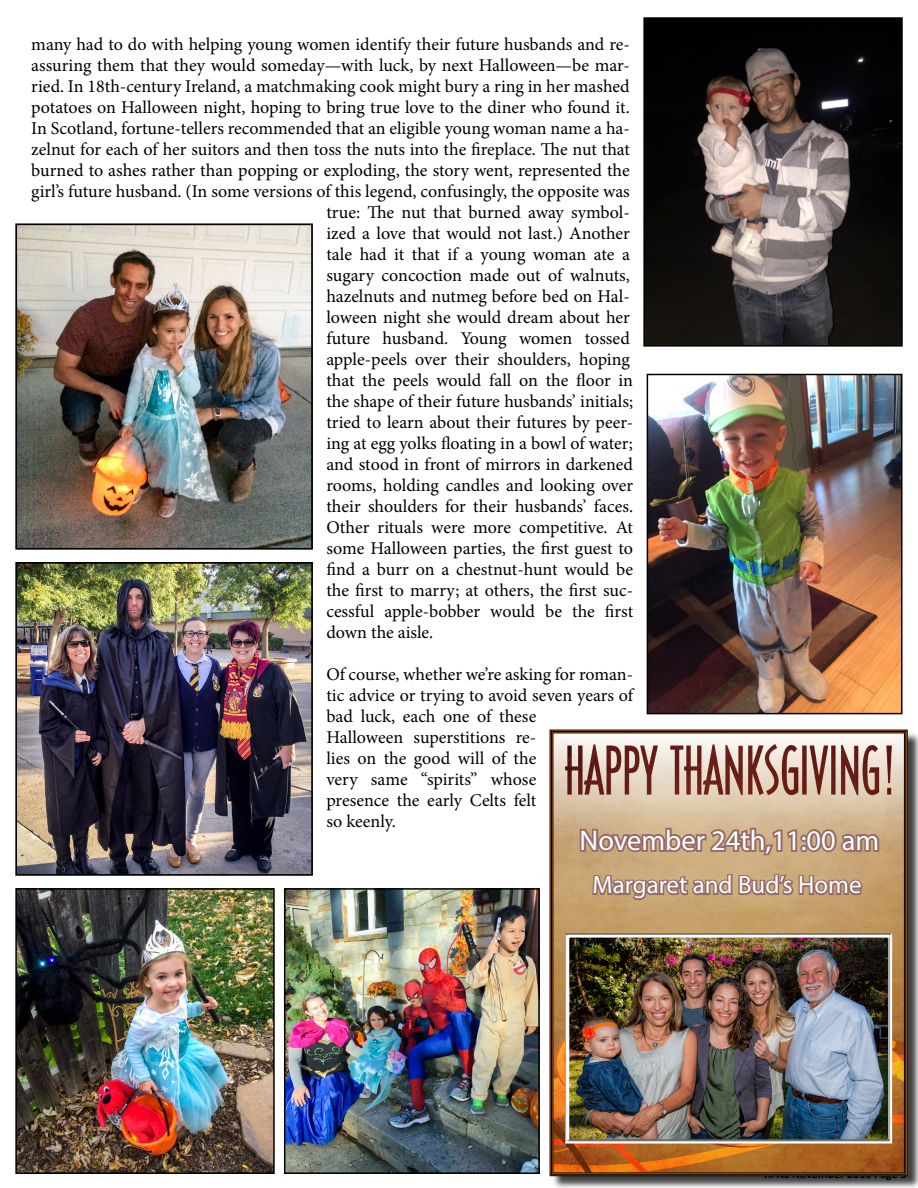
<style>
.page{position:relative;width:918px;height:1188px;background:#fff}
.page>*{position:absolute;margin:0;border:0;box-sizing:border-box;transform-origin:0 0}
.t1{font:28.5px "Myriad Pro";color:#fff}
.t2{font:25.05px "Myriad Pro";color:#fff}
.t3{font:18px/21px "Minion Pro";letter-spacing:-.005em;color:#000}
.t4{font:700 12px "Calibri";color:#000}
</style>
<div class="page">
<img style="left:650px;top:377px;width:249px;height:334px">
<div style="left:647px;top:374px;width:255px;height:340px;border:2px solid #000"></div>
<img style="left:646px;top:20px;width:254px;height:324px">
<div style="left:643px;top:17px;width:260px;height:330px;border:2px solid #000"></div>
<img style="left:287px;top:891px;width:250px;height:280px">
<div style="left:284px;top:888px;width:256px;height:286px;border:2px solid #000"></div>
<img style="left:18px;top:565px;width:292px;height:308px">
<div style="left:15px;top:562px;width:298px;height:314px;border:2px solid #000"></div>
<img style="left:18px;top:891px;width:254px;height:280px">
<div style="left:15px;top:888px;width:260px;height:286px;border:2px solid #000"></div>
<img style="left:18px;top:226px;width:292px;height:321px">
<div style="left:15px;top:223px;width:298px;height:327px;border:2px solid #000"></div>
<div style="left:552px;top:731px;width:366px;height:457px;background:#000;opacity:.75"></div>
<svg style="left:550px;top:730px;width:358px;height:446px"></svg>
<svg style="left:578px;top:760px;width:303px;height:164px"></svg>
<div style="left:556px;top:924px;width:346px;height:221px;background:#000;opacity:.75"></div>
<p class="t3" style="left:31px;top:34px;width:600px">many had to do with helping young women identify their future husbands and re-</p>
<p class="t3" style="left:31px;top:55px;width:600px">assuring them that they would someday—with luck, by next Halloween—be mar-</p>
<p class="t3" style="left:31px;top:76px;width:600px">ried. In 18th-century Ireland, a matchmaking cook might bury a ring in her mashed</p>
<p class="t3" style="left:31px;top:97px;width:600px">potatoes on Halloween night, hoping to bring true love to the diner who found it.</p>
<p class="t3" style="left:31px;top:118px;width:600px">In Scotland, fortune-tellers recommended that an eligible young woman name a ha-</p>
<p class="t3" style="left:31px;top:139px;width:600px">zelnut for each of her suitors and then toss the nuts into the fireplace. The nut that</p>
<p class="t3" style="left:31px;top:160px;width:600px">burned to ashes rather than popping or exploding, the story went, represented the</p>
<p class="t3" style="left:31px;top:181px;width:600px">girl’s future husband. (In some versions of this legend, confusingly, the opposite was</p>
<p class="t3" style="left:326px;top:202px;width:305px">true: The nut that burned away symbol-</p>
<p class="t3" style="left:326px;top:223px;width:305px">ized a love that would not last.) Another</p>
<p class="t3" style="left:326px;top:244px;width:305px">tale had it that if a young woman ate a</p>
<p class="t3" style="left:326px;top:265px;width:305px">sugary concoction made out of walnuts,</p>
<p class="t3" style="left:326px;top:286px;width:305px">hazelnuts and nutmeg before bed on Hal-</p>
<p class="t3" style="left:326px;top:307px;width:305px">loween night she would dream about her</p>
<p class="t3" style="left:326px;top:328px;width:305px">future husband. Young women tossed</p>
<p class="t3" style="left:326px;top:349px;width:305px">apple-peels over their shoulders, hoping</p>
<p class="t3" style="left:326px;top:370px;width:308px">that the peels would fall on the floor in</p>
<p class="t3" style="left:326px;top:391px;width:308px">the shape of their future husbands’ initials;</p>
<p class="t3" style="left:326px;top:412px;width:308px">tried to learn about their futures by peer-</p>
<p class="t3" style="left:326px;top:433px;width:308px">ing at egg yolks floating in a bowl of water;</p>
<p class="t3" style="left:326px;top:454px;width:308px">and stood in front of mirrors in darkened</p>
<p class="t3" style="left:326px;top:475px;width:308px">rooms, holding candles and looking over</p>
<p class="t3" style="left:326px;top:496px;width:308px">their shoulders for their husbands’ faces.</p>
<p class="t3" style="left:326px;top:517px;width:308px">Other rituals were more competitive. At</p>
<p class="t3" style="left:326px;top:538px;width:308px">some Halloween parties, the first guest to</p>
<p class="t3" style="left:326px;top:559px;width:308px">find a burr on a chestnut-hunt would be</p>
<p class="t3" style="left:326px;top:580px;width:308px">the first to marry; at others, the first suc-</p>
<p class="t3" style="left:326px;top:601px;width:308px">cessful apple-bobber would be the first</p>
<p class="t3" style="left:326px;top:622px;width:108px">down the aisle.</p>
<p class="t3" style="left:326px;top:664px;width:308px">Of course, whether we’re asking for roman&shy;tic advice or trying to avoid seven years of bad luck, each one of these<br>Halloween superstitions re-<br>lies on the good will of the<br>very same “spirits” whose<br>presence the early Celts felt<br>so keenly.</p>
<h1 class="t1" style="left:580px;top:823px;width:301px">November 24th,11:00 am</h1>
<h2 class="t2" style="left:592px;top:870px;width:271px">Margaret and Bud’s Home</h2>
<p class="t4" style="left:764px;top:1166px;width:144px">RFNL November 2016 Page 5</p>
</div>
